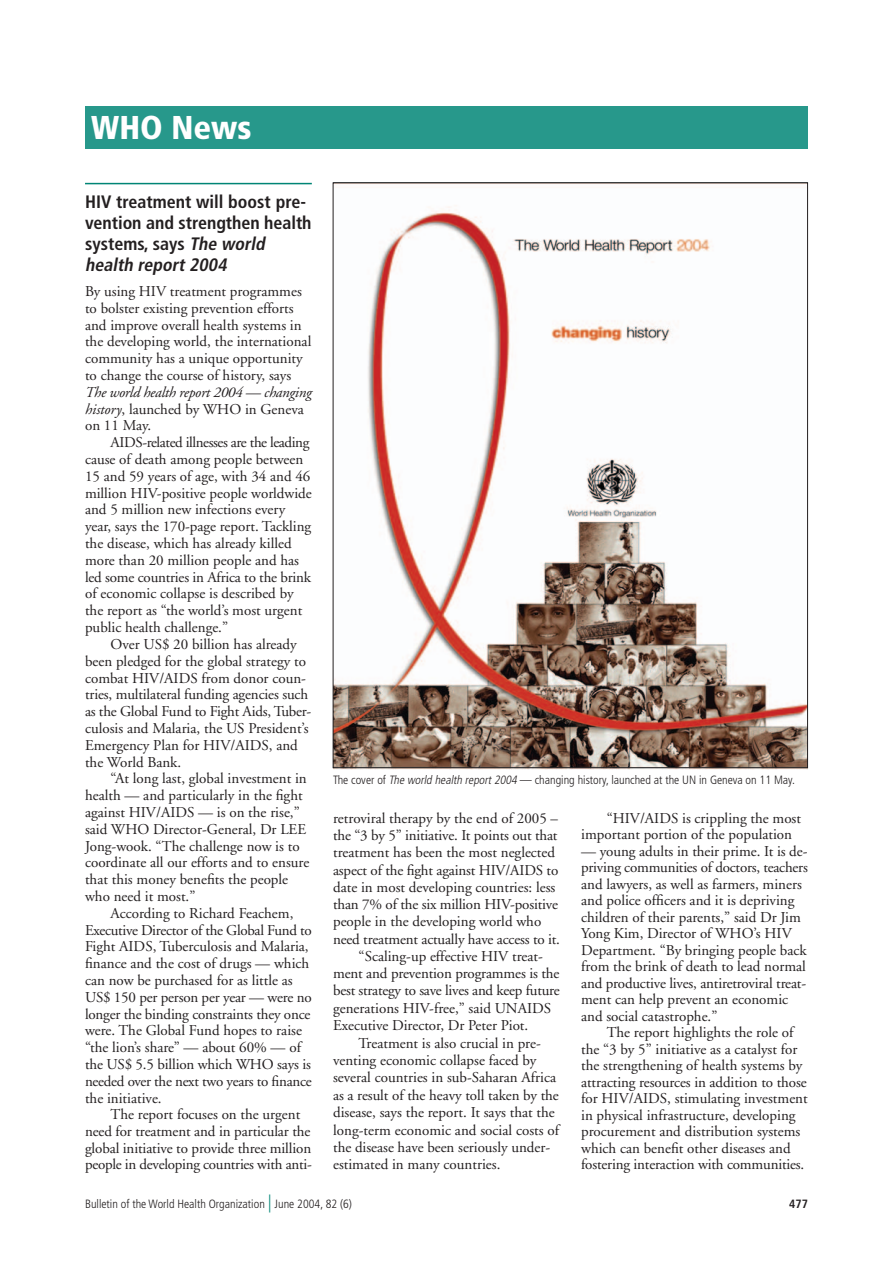
<style>
.page{position:relative;width:893px;height:1263px;background:#fff}
.page>*{position:absolute;margin:0;border:0;box-sizing:border-box;transform-origin:0 0}
.t1{font:900 condensed 33px "Frutiger";color:#fff}
.t2{font:700 condensed 18px/21px "Frutiger";color:#231f20}
.t3{font:15px/16.8px "Adobe Garamond";color:#231f20}
.t4{font:italic 15px/16.8px "Adobe Garamond";letter-spacing:-.02em;color:#231f20}
.t5{font:300 condensed 12px "Frutiger";color:#231f20}
.t6{font:700 condensed 12px "Frutiger";color:#231f20}
.s1{font-style:italic}
.s2{font-style:normal}
.s3{font-size:18px;color:#008575}
</style>
<div class="page">
<div style="left:85px;top:106px;width:723px;height:43px;background:#27988b"></div>
<hr style="left:85px;top:183px;width:227px;height:1px;background:#008575">
<img style="left:333px;top:207px;width:475px;height:562px">
<h1 class="t1" style="left:91px;top:108px;width:162px">WHO News</h1>
<p class="t2" style="left:85px;top:191px;width:228px">HIV treatment will boost pre&shy;vention and strengthen health systems, says <span class="s1">The world health report2004</span></p>
<p class="t3" style="left:85px;top:283px;width:228px">By using HIV treatment programmes to bolster existing prevention efforts and improve overall health systems in the developing world, the international community has a unique opportunity to change the course of history, says</p>
<p class="t4" style="left:85px;top:384px;width:228px">The world health report 2004 — changing history<span class="s2">, launched by WHO in Geneva on 11 May.</span></p>
<p class="t3" style="left:85px;top:434px;width:228px;text-indent:26px">AIDS-related illnesses are the leading cause of death among people between 15 and 59 years of age, with 34 and 46 million HIV-positive people worldwide and 5 million new infections every year, says the 170-page report. Tackling the disease, which has already killed more than 20 million people and has led some countries in Africa to the brink of economic collapse is described by the report as “the world’s most urgent public health challenge.”</p>
<p class="t3" style="left:85px;top:636px;width:228px;text-indent:26px">Over US$ 20 billion has already been pledged for the global strategy to combat HIV/AIDS from donor coun&shy;tries, multilateral funding agencies such as the Global Fund to Fight Aids, Tuber&shy;culosis and Malaria, the US President’s Emergency Plan for HIV/AIDS, and the World Bank.</p>
<p class="t3" style="left:85px;top:770px;width:226px;text-indent:26px">“At long last, global investment in health — and particularly in the fight against HIV/AIDS — is on the rise,” said WHO Director-General, Dr LEE Jong-wook. “The challenge now is to coordinate all our efforts and to ensure that this money benefits the people who need it most.”</p>
<p class="t3" style="left:85px;top:905px;width:228px;text-indent:26px">According to Richard Feachem, Executive Director of the Global Fund to Fight AIDS, Tuberculosis and Malaria, finance and the cost of drugs — which can now be purchased for as little as US$ 150 per person per year — were no longer the binding constraints they once were. The Global Fund hopes to raise “the lion’s share” — about 60% — of the US$ 5.5 billion which WHO says is needed over the next two years to finance the initiative.</p>
<p class="t3" style="left:85px;top:1107px;width:228px;text-indent:26px">The report focuses on the urgent need for treatment and in particular the global initiative to provide three million people in developing countries with anti-</p>
<p class="t5" style="left:333px;top:773px;width:463px">The cover of <span class="s1">The world health report2004</span> — changing history, launched at the UN in Geneva on 11 May.</p>
<p class="t3" style="left:333px;top:810px;width:226px">retroviral therapy by the end of 2005 –</p>
<p class="t3" style="left:333px;top:827px;width:226px">the “3 by 5” initiative. It points out that</p>
<p class="t3" style="left:333px;top:845px;width:224px">treatment has been the most neglected</p>
<p class="t3" style="left:333px;top:862px;width:227px">aspect of the fight against HIV/AIDS to</p>
<p class="t3" style="left:333px;top:879px;width:224px">date in most developing countries: less</p>
<p class="t3" style="left:333px;top:896px;width:226px">than 7% of the six million HIV-positive</p>
<p class="t3" style="left:333px;top:914px;width:210px">people in the developing world who</p>
<p class="t3" style="left:333px;top:931px;width:228px">need treatment actually have access to it.</p>
<p class="t3" style="left:359px;top:948px;width:186px">“Scaling-up effective HIV treat-</p>
<p class="t3" style="left:333px;top:965px;width:228px">ment and prevention programmes is the</p>
<p class="t3" style="left:333px;top:983px;width:228px">best strategy to save lives and keep future</p>
<p class="t3" style="left:333px;top:1000px;width:220px">generations HIV-free,” said UNAIDS</p>
<p class="t3" style="left:333px;top:1017px;width:197px">Executive Director, Dr Peter Piot.</p>
<p class="t3" style="left:359px;top:1035px;width:184px">Treatment is also crucial in pre-</p>
<p class="t3" style="left:333px;top:1052px;width:205px">venting economic collapse faced by</p>
<p class="t3" style="left:333px;top:1070px;width:224px">several countries in sub-Saharan Africa</p>
<p class="t3" style="left:333px;top:1087px;width:227px">as a result of the heavy toll taken by the</p>
<p class="t3" style="left:333px;top:1104px;width:223px">disease, says the report. It says that the</p>
<p class="t3" style="left:333px;top:1122px;width:228px">long-term economic and social costs of</p>
<p class="t3" style="left:333px;top:1139px;width:219px">the disease have been seriously under-</p>
<p class="t3" style="left:333px;top:1157px;width:169px">estimated in many countries.</p>
<p class="t3" style="left:581px;top:810px;width:221px;text-indent:26px">“HIV/AIDS is crippling the most important portion of the population</p>
<p class="t3" style="left:581px;top:843px;width:228px">— young adults in their prime. It is de&shy;priving communities of doctors, teachers and lawyers, as well as farmers, miners and police officers and it is depriving children of their parents,” said Dr Jim Yong Kim, Director of WHO’s HIV Department. “By bringing people back from the brink of death to lead normal and productive lives, antiretroviral treat&shy;ment can help prevent an economic and social catastrophe.”</p>
<p class="t3" style="left:581px;top:1025px;width:228px;text-indent:26px">The report highlights the role of the “3 by 5” initiative as a catalyst for the strengthening of health systems by attracting resources in addition to those for HIV/AIDS, stimulating investment in physical infrastructure, developing procurement and distribution systems which can benefit other diseases and fostering interaction with communities.</p>
<p class="t5" style="left:85px;top:1197px;width:268px">Bulletin of the World Health Organization <span class="s3">|</span> June 2004, 82 (6)</p>
<p class="t6" style="left:789px;top:1197px;width:20px">477</p>
</div>
